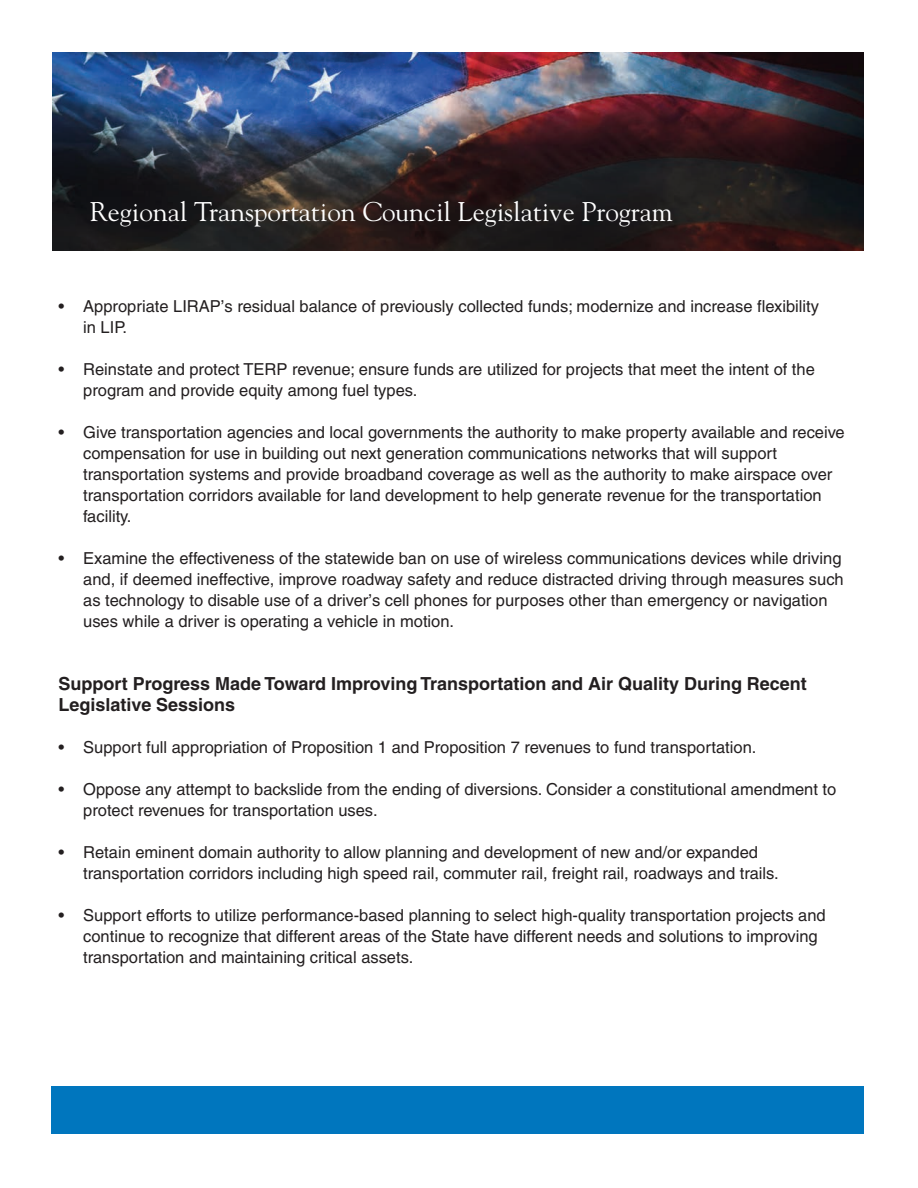
<style>
.page{position:relative;width:918px;height:1188px;background:#fff}
.page>*{position:absolute;margin:0;border:0;box-sizing:border-box;transform-origin:0 0}
.t1{font:27px "Goudy";color:#fff}
.t2{font:700 18px/21px "Helvetica";color:#231f20}
.t3{font:16.5px/21px "Helvetica";color:#231f20}
</style>
<div class="page">
<img style="left:53px;top:52px;width:811px;height:198px">
<div style="left:51px;top:1086px;width:813px;height:48px;background:#0076be"></div>
<h1 class="t1" style="left:90px;top:201px;width:584px">Regional Transportation Council Legislative Program</h1>
<p class="t3" style="left:83px;top:297px;width:737px;text-indent:-25px">• Appropriate LIRAP’s residual balance of previously collected funds; modernize and increase flexibility in LIP.</p>
<p class="t3" style="left:83px;top:360px;width:733px;text-indent:-25px">• Reinstate and protect TERP revenue; ensure funds are utilized for projects that meet the intent of the program and provide equity among fuel types.</p>
<p class="t3" style="left:83px;top:423px;width:763px;text-indent:-25px">• Give transportation agencies and local governments the authority to make property available and receive compensation for use in building out next generation communications networks that will support transportation systems and provide broadband coverage as well as the authority to make airspace over transportation corridors available for land development to help generate revenue for the transportation facility.</p>
<p class="t3" style="left:83px;top:549px;width:762px;text-indent:-25px">• Examine the effectiveness of the statewide ban on use of wireless communications devices while driving and, if deemed ineffective, improve roadway safety and reduce distracted driving through measures such as technology to disable use of a driver’s cell phones for purposes other than emergency or navigation uses while a driver is operating a vehicle in motion.</p>
<p class="t2" style="left:58px;top:675px;width:750px">Support Progress Made Toward Improving Transportation and Air Quality During Recent<br>Legislative Sessions</p>
<p class="t3" style="left:58px;top:738px;width:699px">• Support full appropriation of Proposition 1 and Proposition 7 revenues to fund transportation.</p>
<p class="t3" style="left:83px;top:780px;width:755px;text-indent:-25px">• Oppose any attempt to backslide from the ending of diversions. Consider a constitutional amendment to protect revenues for transportation uses.</p>
<p class="t3" style="left:83px;top:843px;width:697px;text-indent:-25px">• Retain eminent domain authority to allow planning and development of new and/or expanded transportation corridors including high speed rail, commuter rail, freight rail, roadways and trails.</p>
<p class="t3" style="left:83px;top:906px;width:744px;text-indent:-25px">• Support efforts to utilize performance-based planning to select high-quality transportation projects and continue to recognize that different areas of the State have different needs and solutions to improving transportation and maintaining critical assets.</p>
</div>
